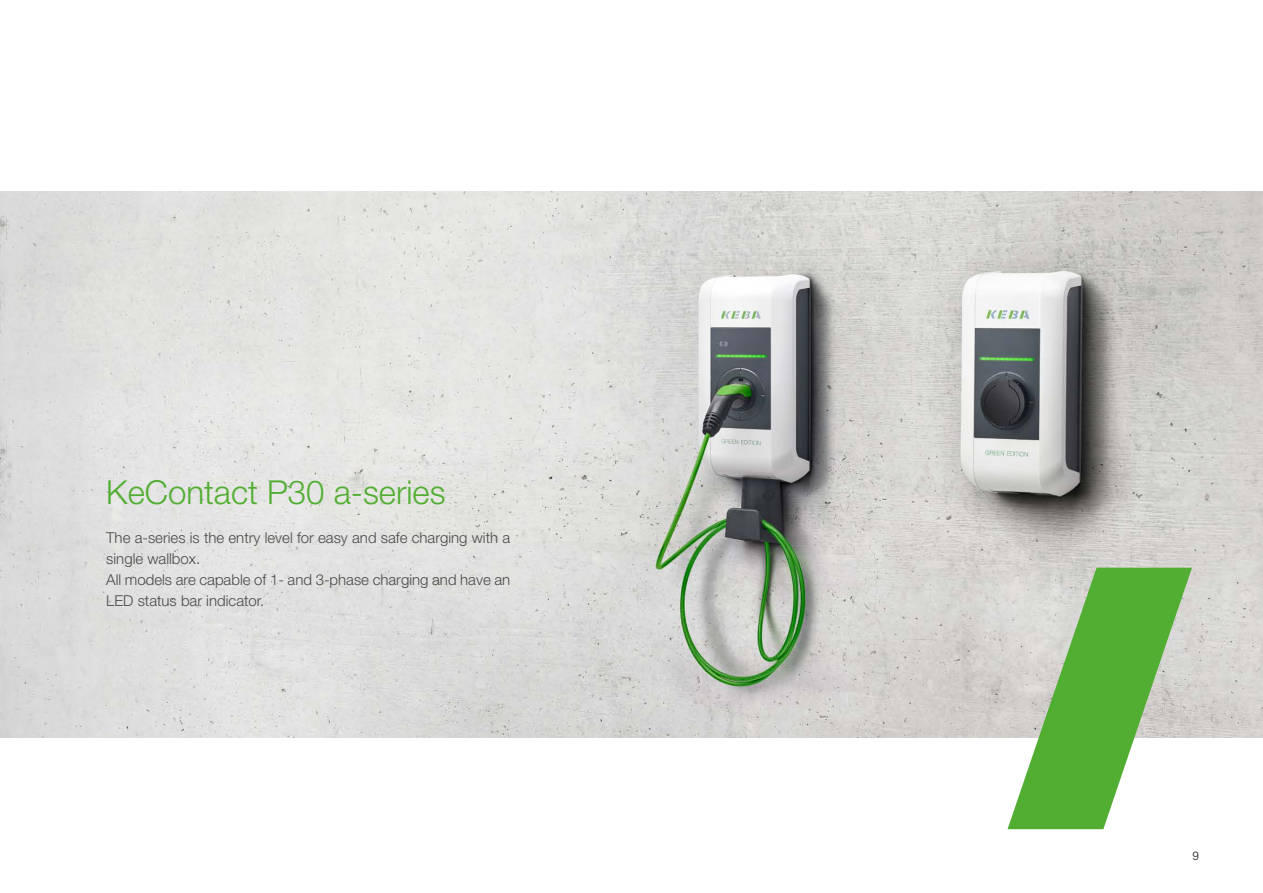
<style>
.page{position:relative;width:1263px;height:893px;background:#fff}
.page>*{position:absolute;margin:0;border:0;box-sizing:border-box;transform-origin:0 0}
.t1{font:300 33px "Helvetica Neue LT Pro";color:#52ae32}
.t2{font:300 15px/21px "Helvetica Neue LT Pro";color:#4a4a49}
.t3{font:12px "Helvetica Neue LT Pro";color:#4a4a49}
</style>
<div class="page">
<img style="left:0;top:191px;width:1263px;height:546px">
<svg style="left:1007px;top:568px;width:185px;height:261px;fill:#52ae32"></svg>
<h1 class="t1" style="left:106px;top:472px;width:341px">KeContact P30 a-series</h1>
<p class="t2" style="left:106px;top:527px;width:405px">The a-series is the entry level for easy and safe charging with a single wallbox.<br>All models are capable of 1- and 3-phase charging and have an LED status bar indicator.</p>
<p class="t3" style="left:1192px;top:848px;width:8px">9</p>
</div>
